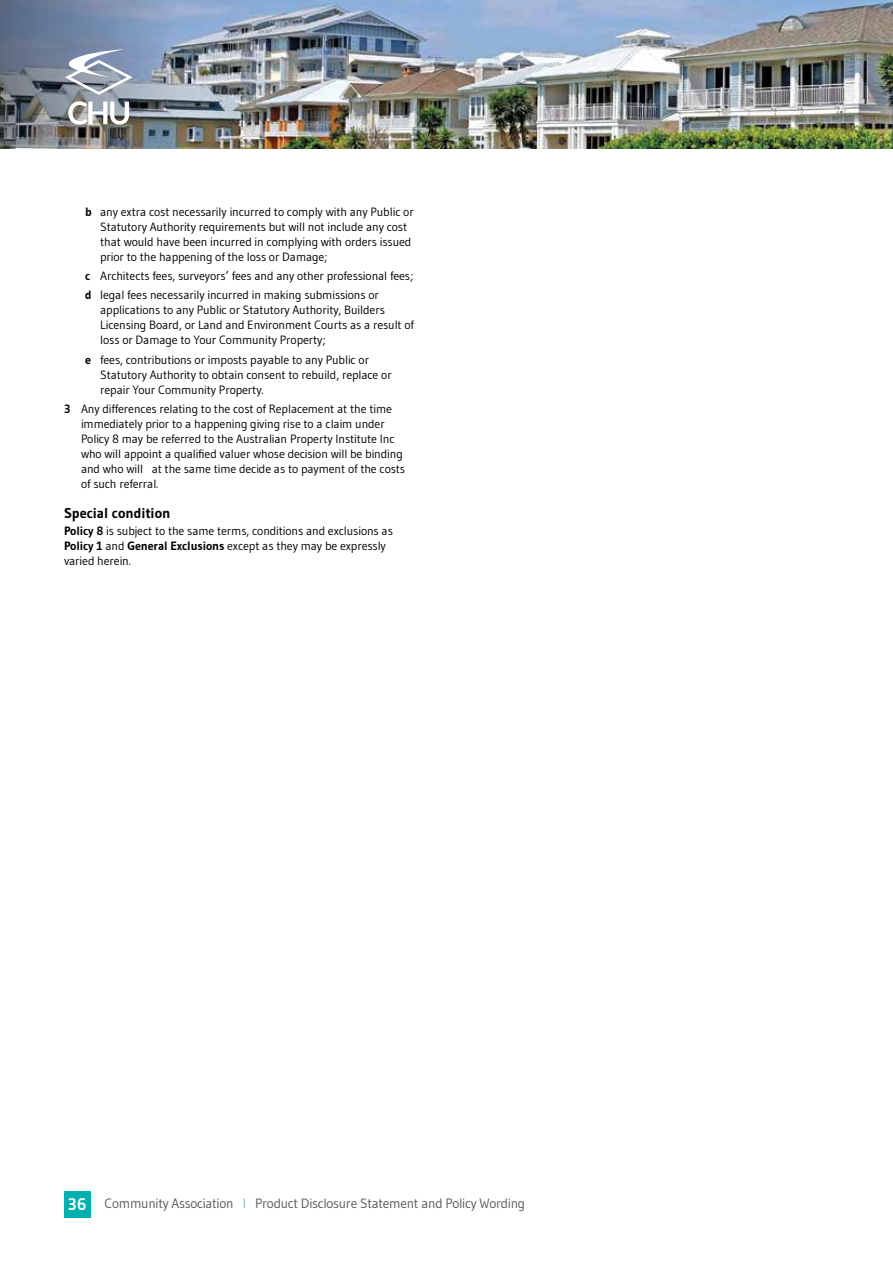
<style>
.page{position:relative;width:893px;height:1263px;background:#fff}
.page>*{position:absolute;margin:0;border:0;box-sizing:border-box;transform-origin:0 0}
.t1{font:700 14.25px "Gudea";color:#000}
.t2{font:13.5px "Gudea";letter-spacing:-.02em;color:#58595b}
.t3{font:12px/15px "Gudea";letter-spacing:-.01em;color:#000}
.s1{font-weight:700}
.s2{font-weight:700;font-size:16.8px;color:#fff}
.s3{color:#5dbdbc}
</style>
<div class="page">
<img style="left:0;top:0;width:893px;height:149px">
<img style="left:0;top:0;width:177px;height:148px">
<div style="left:64px;top:1191px;width:27px;height:26px;background:#00b0af"></div>
<svg style="left:65px;top:49px;width:68px;height:46px"></svg>
<svg style="left:68px;top:101px;width:61px;height:24px"></svg>
<p class="t3" style="left:100px;top:204px;width:315px;text-indent:-15px"><span class="s1">b</span> any extra cost necessarily incurred to comply with any Public or Statutory Authority requirements but will not include any cost that would have been incurred in complying with orders issued prior to the happening of the loss or Damage;</p>
<p class="t3" style="left:85px;top:266px;width:330px;line-height:19.2px"><span class="s1">c</span> Architects fees, surveyors’ fees and any other professional fees; <span class="s1">d</span> legal fees necessarily incurred in making submissions or</p>
<p class="t3" style="left:100px;top:302px;width:315px">applications to any Public or Statutory Authority, Builders<br>Licensing Board, or Land and Environment Courts as a result of loss or Damage to Your Community Property;</p>
<p class="t3" style="left:100px;top:352px;width:293px;text-indent:-15px"><span class="s1">e</span> fees, contributions or imposts payable to any Public or<br>Statutory Authority to obtain consent to rebuild, replace or repair Your Community Property.</p>
<p class="t3" style="left:81px;top:401px;width:326px;text-indent:-17px"><span class="s1">3</span> Any differences relating to the cost of Replacement at the time immediately prior to a happening giving rise to a claim under Policy 8 may be referred to the Australian Property Institute Inc who will appoint a qualified valuer whose decision will be binding and who will at the same time decide as to payment of the costs of such referral.</p>
<p class="t1" style="left:64px;top:504px;width:108px">Special condition</p>
<p class="t3" style="left:64px;top:523px;width:330px"><span class="s1">Policy 8</span> is subject to the same terms, conditions and exclusions as<br><span class="s1">Policy 1</span> and <span class="s1">General Exclusions</span> except as they may be expressly varied herein.</p>
<p class="t2" style="left:68px;top:1194px;width:459px"><span class="s2">36</span> Community Association <span class="s3">l</span> Product Disclosure Statement and Policy Wording</p>
</div>
